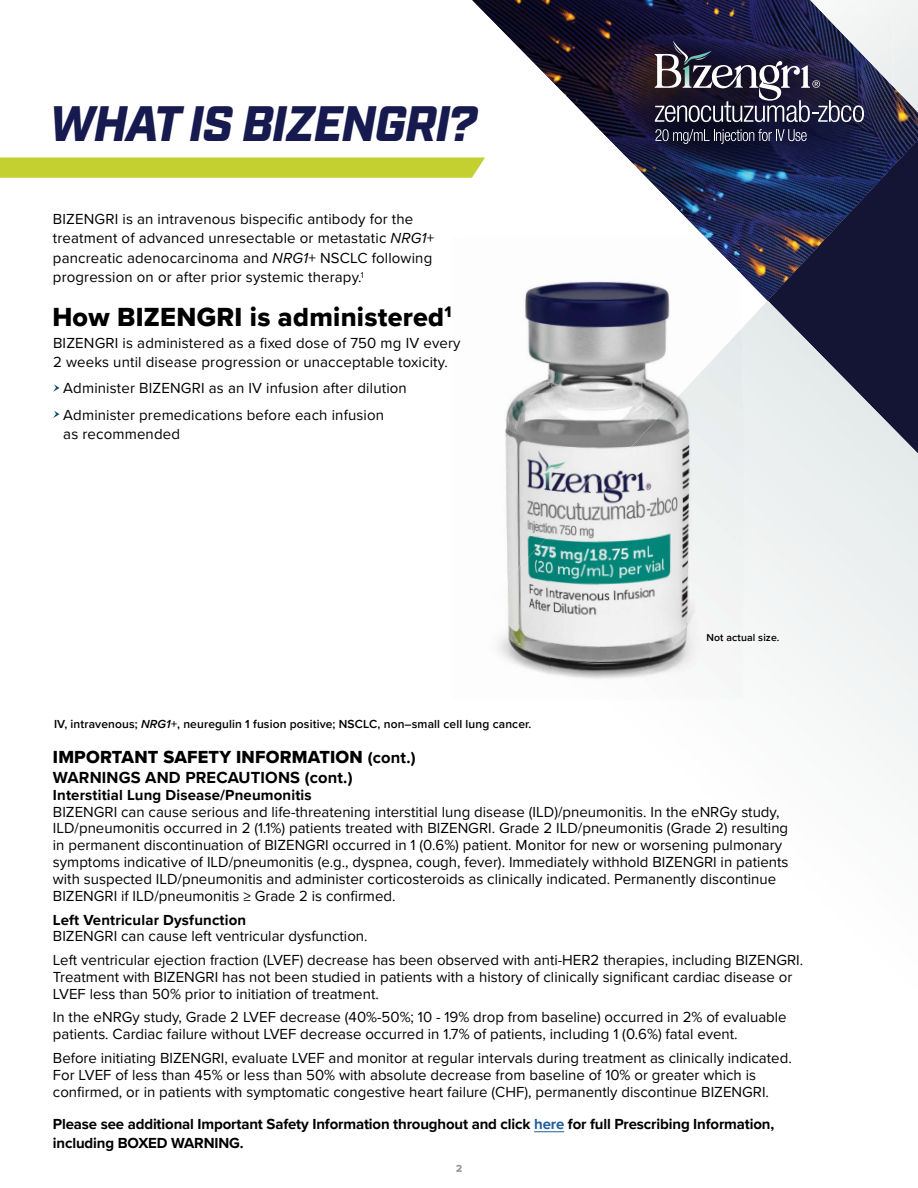
<style>
.page{position:relative;width:918px;height:1188px;background:#fff}
.page>*{position:absolute;margin:0;border:0;box-sizing:border-box;transform-origin:0 0}
.t1{font:italic 900 49.5px "Industry";letter-spacing:-.025em;color:#161a4f}
.t2{font:27px "Proxima Nova Extrabld";letter-spacing:.01em;color:#000}
.t3{font:18px "Proxima Nova Extrabld";letter-spacing:.01em;color:#000}
.t4{font:700 16.5px "Proxima Nova";letter-spacing:.01em;color:#000}
.t5{font:15px/16.8px "Proxima Nova";color:#000}
.t6{font:700 15px/18.8px "Proxima Nova";letter-spacing:-.01em;color:#000}
.t7{font:700 15px "Proxima Nova";letter-spacing:.01em;color:#000}
.t8{font:600 12px "Proxima Nova";letter-spacing:.01em;color:#000}
.t9{font:600 10.5px "Proxima Nova";letter-spacing:.01em;color:#000}
.s1{font-style:italic}
.s2{font-family:"Proxima Nova";font-weight:700;font-size:16.5px}
.s3{color:#215e9e}
</style>
<div class="page">
<svg style="left:458px;top:301px;width:460px;height:864px"></svg>
<svg style="left:456px;top:1165px;width:6px;height:7px"></svg>
<img style="left:472px;top:0;width:446px;height:301px">
<hr style="left:534px;top:1131px;width:30px;height:1px;background:#215e9e">
<img style="left:626px;top:15px;width:29px;height:157px">
<svg style="left:655px;top:0;width:263px;height:197px;background:#444864"></svg>
<svg style="left:0;top:157px;width:485px;height:21px;background:#c5d239"></svg>
<img style="left:458px;top:235px;width:233px;height:200px">
<img style="left:691px;top:235px;width:51px;height:93px">
<img style="left:458px;top:435px;width:138px;height:102px">
<img style="left:458px;top:537px;width:42px;height:50px">
<img style="left:645px;top:328px;width:98px;height:371px">
<img style="left:596px;top:431px;width:54px;height:268px">
<img style="left:548px;top:483px;width:53px;height:216px">
<img style="left:500px;top:535px;width:52px;height:164px">
<img style="left:458px;top:587px;width:44px;height:112px">
<img style="left:703px;top:235px;width:38px;height:38px">
<svg style="left:53px;top:384px;width:7px;height:8px"></svg>
<svg style="left:53px;top:411px;width:7px;height:7px"></svg>
<h1 class="t1" style="left:50px;top:95px;width:429px">WHAT IS BIZENGRI?</h1>
<p class="t5" style="left:53px;top:209px;width:383px;line-height:19.5px">BIZENGRI is an intravenous bispecific antibody for the treatment of advanced unresectable or metastatic <span class="s1">NRG1</span>+ pancreatic adenocarcinoma and <span class="s1">NRG1</span>+ NSCLC following progression on or after prior systemic therapy.<sup>1</sup></p>
<h2 class="t2" style="left:52px;top:297px;width:401px">How BIZENGRI is administered<sup>1</sup></h2>
<p class="t5" style="left:53px;top:332px;width:409px;line-height:19.5px">BIZENGRI is administered as a fixed dose of 750 mg IV every<br>2 weeks until disease progression or unacceptable toxicity.</p>
<p class="t5" style="left:63px;top:375px;width:345px;line-height:26.2px">Administer BIZENGRI as an IV infusion after dilution<br>Administer premedications before each infusion</p>
<p class="t5" style="left:63px;top:425px;width:118px">as recommended</p>
<p class="t8" style="left:54px;top:715px;width:479px">IV, intravenous; <span class="s1">NRG1</span>+, neuregulin 1 fusion positive; NSCLC, non–small cell lung cancer.</p>
<p class="t9" style="left:706px;top:629px;width:75px">Not actual size.</p>
<p class="t3" style="left:53px;top:744px;width:364px">IMPORTANT SAFETY INFORMATION <span class="s2">(cont.)</span></p>
<p class="t4" style="left:53px;top:765px;width:301px">WARNINGS AND PRECAUTIONS (cont.)</p>
<p class="t7" style="left:53px;top:783px;width:260px">Interstitial Lung Disease/Pneumonitis</p>
<p class="t5" style="left:53px;top:802px;width:737px">BIZENGRI can cause serious and life-threatening interstitial lung disease (ILD)/pneumonitis. In the eNRGy study, ILD/pneumonitis occurred in 2 (1.1%) patients treated with BIZENGRI. Grade 2 ILD/pneumonitis (Grade 2) resulting in permanent discontinuation of BIZENGRI occurred in 1 (0.6%) patient. Monitor for new or worsening pulmonary symptoms indicative of ILD/pneumonitis (e.g., dyspnea, cough, fever). Immediately withhold BIZENGRI in patients with suspected ILD/pneumonitis and administer corticosteroids as clinically indicated. Permanently discontinue BIZENGRI if ILD/pneumonitis ≥ Grade 2 is confirmed.</p>
<p class="t7" style="left:53px;top:908px;width:195px">Left Ventricular Dysfunction</p>
<p class="t5" style="left:53px;top:924px;width:752px;line-height:23.7px">BIZENGRI can cause left ventricular dysfunction.<br>Left ventricular ejection fraction (LVEF) decrease has been observed with anti-HER2 therapies, including BIZENGRI.</p>
<p class="t5" style="left:53px;top:968px;width:741px">Treatment with BIZENGRI has not been studied in patients with a history of clinically significant cardiac disease or<br>LVEF less than 50% prior to initiation of treatment.</p>
<p class="t5" style="left:53px;top:1008px;width:735px">In the eNRGy study, Grade 2 LVEF decrease (40%-50%; 10 - 19% drop from baseline) occurred in 2% of evaluable patients. Cardiac failure without LVEF decrease occurred in 1.7% of patients, including 1 (0.6%) fatal event.</p>
<p class="t5" style="left:53px;top:1049px;width:740px">Before initiating BIZENGRI, evaluate LVEF and monitor at regular intervals during treatment as clinically indicated.<br>For LVEF of less than 45% or less than 50% with absolute decrease from baseline of 10% or greater which is confirmed, or in patients with symptomatic congestive heart failure (CHF), permanently discontinue BIZENGRI.</p>
<p class="t6" style="left:53px;top:1114px;width:723px">Please see additional Important Safety Information throughout and click <span class="s3">here</span> for full Prescribing Information, including BOXED WARNING.</p>
</div>
